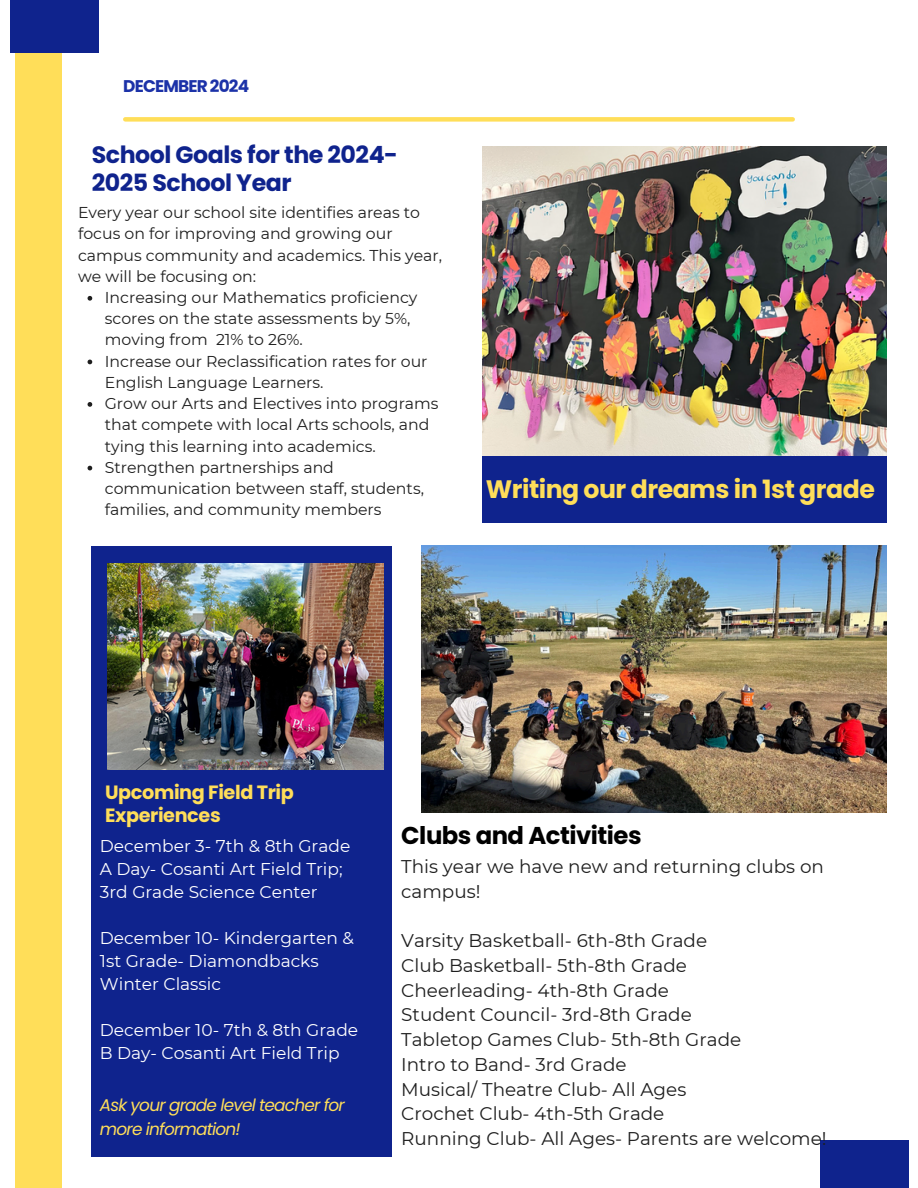
<style>
.page{position:relative;width:918px;height:1188px;background:#fff}
.page>*{position:absolute;margin:0;border:0;box-sizing:border-box;transform-origin:0 0}
.t1{font:700 25.2px "Poppins";letter-spacing:-.02em;color:#ffde59}
.t2{font:700 24.3px "Poppins";letter-spacing:-.02em;color:#000}
.t3{font:700 23.7px/28.2px "Poppins";letter-spacing:-.02em;color:#0f238d}
.t4{font:700 19.2px/22.5px "Poppins";letter-spacing:-.02em;color:#ffde59}
.t5{font:18.3px/24.8px "Montserrat";color:#1e1e1e}
.t6{font:17.1px/23px "Montserrat";color:#fff}
.t7{font:italic 16.95px/23.2px "Poppins";letter-spacing:-.05em;color:#ffde59}
.t8{font:700 16.95px "Poppins";letter-spacing:-.05em;color:#1c32a8}
.t9{font:15.75px/21.3px "Montserrat";color:#1e1e1e}
</style>
<div class="page">
<div style="left:16px;top:0;width:46px;height:1188px;background:#ffde59"></div>
<img style="left:482px;top:147px;width:404px;height:309px">
<div style="left:10px;top:0;width:88px;height:53px;background:#0f238d"></div>
<div style="left:820px;top:1140px;width:89px;height:48px;background:#0f238d"></div>
<div style="left:482px;top:456px;width:404px;height:67px;background:#0f238d"></div>
<div style="left:92px;top:546px;width:300px;height:611px;background:#0f238d"></div>
<img style="left:108px;top:564px;width:276px;height:206px">
<img style="left:422px;top:546px;width:464px;height:267px">
<div style="left:125px;top:117px;width:668px;height:5px;background:#ffde59"></div>
<svg style="left:88px;top:296px;width:4px;height:5px"></svg>
<svg style="left:88px;top:360px;width:4px;height:4px"></svg>
<svg style="left:88px;top:402px;width:4px;height:5px"></svg>
<svg style="left:88px;top:466px;width:4px;height:4px"></svg>
<p class="t8" style="left:123px;top:75px;width:127px">DECEMBER 2024</p>
<p class="t3" style="left:92px;top:141px;width:308px">School Goals for the 2024-<br>2025 School Year</p>
<p class="t9" style="left:78px;top:202px;width:366px">Every year our school site identifies areas to focus on for improving and growing our campus community and academics. This year, we will be focusing on:</p>
<p class="t9" style="left:105px;top:287px;width:314px">Increasing our Mathematics proficiency scores on the state assessments by 5%, moving from 21% to 26%.</p>
<p class="t9" style="left:105px;top:350px;width:324px">Increase our Reclassification rates for our<br>English Language Learners.</p>
<p class="t9" style="left:105px;top:393px;width:335px">Grow our Arts and Electives into programs that compete with local Arts schools, and tying this learning into academics.</p>
<h1 class="t9" style="left:105px;top:456px;width:321px">Strengthen partnerships and communication between staff, students, families, and community members</h1>
<p class="t1" style="left:486px;top:472px;width:391px">Writing our dreams in 1st grade</p>
<p class="t4" style="left:105px;top:781px;width:190px">Upcoming Field Trip<br>Experiences</p>
<h2 class="t6" style="left:100px;top:835px;width:252px">December 3- 7th &amp; 8th Grade<br>A Day- Cosanti Art Field Trip;<br>3rd Grade Science Center</h2>
<p class="t6" style="left:100px;top:927px;width:255px">December 10- Kindergarten &amp;<br>1st Grade- Diamondbacks<br>Winter Classic</p>
<p class="t6" style="left:100px;top:1019px;width:260px">December 10- 7th &amp; 8th Grade<br>B Day- Cosanti Art Field Trip</p>
<p class="t7" style="left:100px;top:1094px;width:247px">Ask your grade level teacher for more information!</p>
<h3 class="t2" style="left:401px;top:818px;width:242px">Clubs and Activities</h3>
<p class="t5" style="left:401px;top:854px;width:424px">This year we have new and returning clubs on campus!</p>
<h1 class="t5" style="left:401px;top:928px;width:427px">Varsity Basketball- 6th-8th Grade<br>Club Basketball- 5th-8th Grade<br>Cheerleading- 4th-8th Grade<br>Student Council- 3rd-8th Grade<br>Tabletop Games Club- 5th-8th Grade<br>Intro to Band- 3rd Grade<br>Musical/ Theatre Club- All Ages<br>Crochet Club- 4th-5th Grade<br>Running Club- All Ages- Parents are welcome!</h1>
</div>
